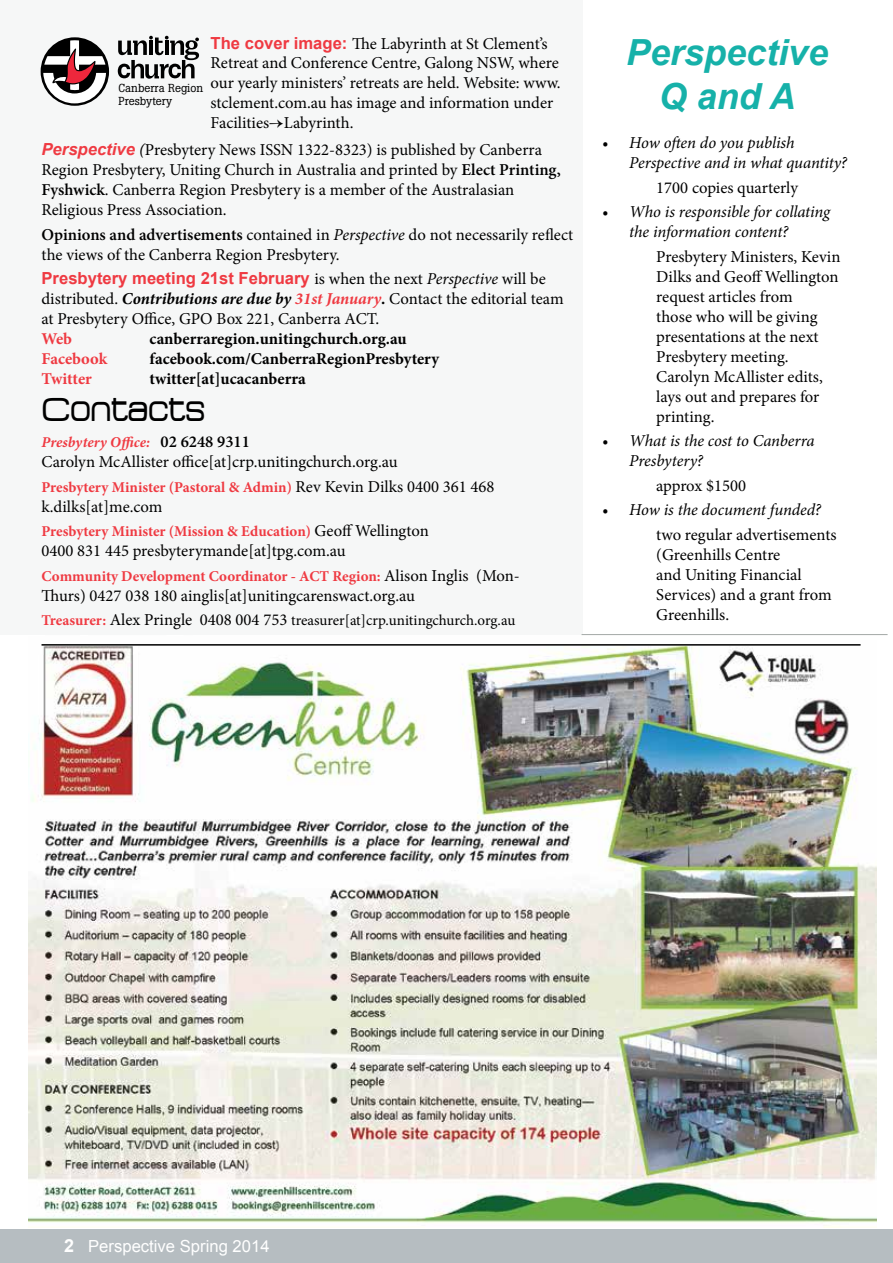
<style>
.page{position:relative;width:893px;height:1263px;background:#b6bdc1}
.page>*{position:absolute;margin:0;border:0;box-sizing:border-box;transform-origin:0 0}
.t1{font:italic 700 36px/43.2px "Arial";color:#16b1a9;text-align:center}
.t2{font:36px "Acens";color:#000}
.t3{font:16.65px/20px "Minion Pro";color:#000}
.t4{font:italic 16.65px/20px "Minion Pro";letter-spacing:-.01em;color:#000}
.t5{font:700 16.65px "Arial";color:#ef3a42}
.t6{font:16.65px "Arial";color:#fff}
.t7{font:700 16.5px "Minion Pro";color:#000}
.t8{font:700 16.5px "Minion Pro";letter-spacing:-.005em;color:#ef3a42}
.t9{font:700 15px "Minion Pro";color:#ef3a42}
.t10{font:15px "Minion Pro";letter-spacing:-.005em;color:#000}
.t11{font:italic 700 15px "Minion Pro";color:#ef3a42}
.t12{font:11.55px/12.1px "Boton Std";color:#000}
.s1{font-family:"Arial";font-weight:700;color:#ef3a42}
.s2{font-family:"Arial";font-weight:700;font-style:italic;color:#ef3a42}
.s3{font-weight:500;font-style:italic}
.s4{font-weight:600}
.s5{font-style:italic}
.s6{font-family:"Minion Pro";font-weight:400;color:#000}
.s7{font-family:"Minion Pro";font-weight:400;font-style:italic;color:#000}
.s8{font-weight:700;font-style:italic}
.s9{font-weight:700;font-style:italic;color:#ef3a42}
.s10{font-weight:700}
.s11{font-weight:600;font-style:normal;font-size:16.65px;color:#000}
.s12{font-weight:400;font-size:16.65px;color:#000}
.s13{font-weight:700;color:#ef3a42}
.s14{font-size:16.65px}
.s15{font-weight:700;font-size:18px}
</style>
<div class="page">
<div style="left:0;top:220px;width:893px;height:1008px;background:#fff"></div>
<img style="left:29px;top:634px;width:848px;height:593px">
<hr style="left:42px;top:644px;width:819px;height:2px;background:#000">
<div style="left:0;top:0;width:587px;height:634px;background:#f6f7f7"></div>
<svg style="left:41px;top:37px;width:68px;height:69px"></svg>
<svg style="left:43px;top:40px;width:63px;height:63px"></svg>
<svg style="left:118px;top:36px;width:81px;height:43px"></svg>
<div style="left:583px;top:0;width:310px;height:639px;background:#fff"></div>
<hr style="left:582px;top:634px;width:306px;height:1px;background:#a3a9a7">
<p class="t3" style="left:211px;top:33px;width:352px"><span class="s1">The cover image:</span> The Labyrinth at St Clement’s Retreat and Conference Centre, Galong NSW, where our yearly ministers’ retreats are held. Website: www. stclement.com.au has image and information under Facilities→Labyrinth.</p>
<p class="t3" style="left:42px;top:140px;width:521px"><span class="s2">Perspective</span> <span class="s3">(</span>Presbytery News ISSN 1322-8323) is published by Canberra Region Presbytery, Uniting Church in Australia and printed by <span class="s4">Elect Printing, Fyshwick</span>. Canberra Region Presbytery is a member of the Australasian Religious Press Association.</p>
<p class="t3" style="left:42px;top:225px;width:533px"><span class="s4">Opinions and advertisements</span> contained in <span class="s5">Perspective</span> do not necessarily reflect the views of the Canberra Region Presbytery.</p>
<p class="t5" style="left:42px;top:267px;width:506px">Presbytery meeting 21st February <span class="s6">is when the next</span> <span class="s7">Perspective</span> <span class="s6">will be</span></p>
<p class="t3" style="left:42px;top:289px;width:524px">distributed. <span class="s8">Contributions are due by</span> <span class="s9">31st January</span><span class="s10">.</span> Contact the editorial team at Presbytery Office, GPO Box 221, Canberra ACT.</p>
<p class="t8" style="left:42px;top:327px;width:32px">Web</p>
<p class="t7" style="left:150px;top:327px;width:259px">canberraregion.unitingchurch.org.au</p>
<p class="t8" style="left:42px;top:347px;width:67px">Facebook</p>
<p class="t7" style="left:150px;top:347px;width:291px">facebook.com/CanberraRegionPresbytery</p>
<p class="t8" style="left:42px;top:367px;width:52px">Twitter</p>
<p class="t7" style="left:150px;top:367px;width:158px">twitter[at]ucacanberra</p>
<p class="t12" style="left:119px;top:82px;width:86px">Canberra Region<br>Presbytery</p>
<h1 class="t2" style="left:42px;top:392px;width:165px">Contacts</h1>
<p class="t11" style="left:42px;top:432px;width:210px">Presbytery Office: <span class="s11">02 6248 9311</span></p>
<p class="t3" style="left:42px;top:452px;width:358px">Carolyn McAllister office[at]crp.unitingchurch.org.au</p>
<p class="t9" style="left:42px;top:476px;width:454px">Presbytery Minister (Pastoral &amp; Admin) <span class="s12">Rev Kevin Dilks 0400 361 468</span></p>
<p class="t3" style="left:42px;top:497px;width:122px">k.dilks[at]me.com</p>
<p class="t9" style="left:42px;top:521px;width:389px">Presbytery Minister (Mission &amp; Education) <span class="s12">Geoff Wellington</span></p>
<p class="t3" style="left:42px;top:541px;width:306px">0400 831 445 presbyterymande[at]tpg.com.au</p>
<p class="t9" style="left:42px;top:565px;width:480px">Community Development Coordinator - ACT Region: <span class="s12">Alison Inglis (Mon-</span></p>
<p class="t3" style="left:42px;top:585px;width:375px">Thurs) 0427 038 180 ainglis[at]unitingcarenswact.org.au</p>
<p class="t10" style="left:42px;top:610px;width:475px"><span class="s13">Treasurer:</span> <span class="s14">Alex Pringle 0408 004 753</span> treasurer[at]crp.unitingchurch.org.au</p>
<h1 class="t1" style="left:626px;top:32px;width:204px">Perspective<br>Q and A</h1>
<p class="t4" style="left:629px;top:133px;width:219px;text-indent:-27px">• How often do you publish<br>Perspective and in what quantity?</p>
<p class="t3" style="left:656px;top:178px;width:143px">1700 copies quarterly</p>
<p class="t4" style="left:629px;top:202px;width:202px;text-indent:-27px">• Who is responsible for collating the information content?</p>
<p class="t3" style="left:656px;top:247px;width:186px">Presbytery Ministers, Kevin<br>Dilks and Geoff Wellington request articles from<br>those who will be giving presentations at the next<br>Presbytery meeting.<br>Carolyn McAllister edits, lays out and prepares for printing.</p>
<p class="t4" style="left:629px;top:431px;width:187px;text-indent:-27px">• What is the cost to Canberra<br>Presbytery?</p>
<p class="t3" style="left:656px;top:475px;width:91px">approx $1500</p>
<p class="t4" style="left:602px;top:500px;width:220px">• How is the document funded?</p>
<p class="t3" style="left:656px;top:524px;width:182px">two regular advertisements (Greenhills Centre<br>and Uniting Financial<br>Services) and a grant from<br>Greenhills.</p>
<p class="t6" style="left:64px;top:1235px;width:207px"><span class="s15">2</span> Perspective Spring 2014</p>
</div>
